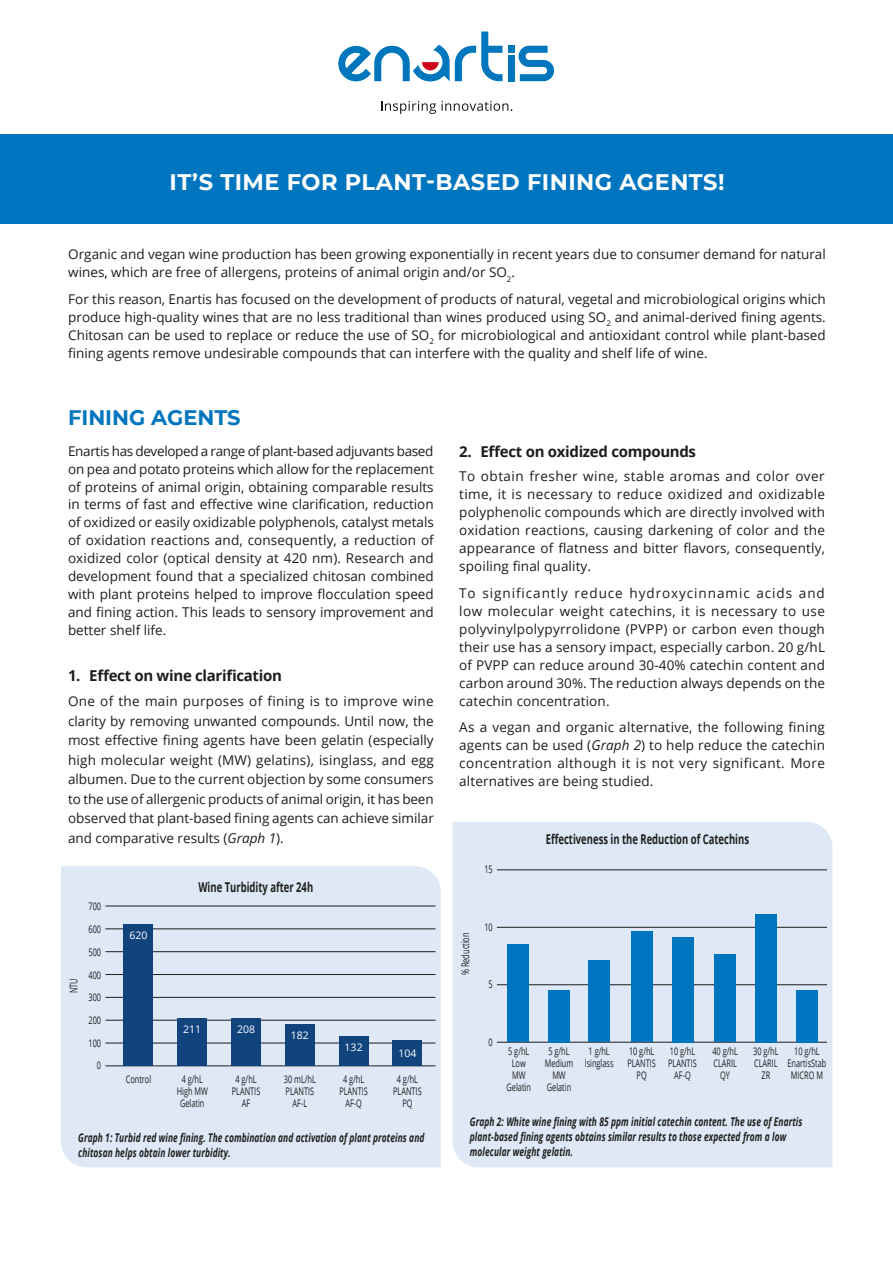
<style>
.page{position:relative;width:893px;height:1263px;background:#fff}
.page>*{position:absolute;margin:0;border:0;box-sizing:border-box;transform-origin:0 0}
.t1{font:700 22.5px "Montserrat";letter-spacing:.02em;color:#fff}
.t2{font:700 21px "Montserrat";color:#0075bf}
.t3{font:700 15px "Open Sans";letter-spacing:-.02em;color:#1d1d1b}
.t4{font:13.5px/18px "Open Sans";color:#1d1d1b;text-align:justify}
.t5{font:700 13.5px "Open Sans";color:#1d1d1b;scale:.7 1}
.t6{font:italic 700 12px/15px "Open Sans";letter-spacing:.01em;color:#1d1d1b;scale:.7 1}
.t7{font:10.5px/12px "Open Sans";color:#1d1d1b;text-align:center;scale:.7 1}
.t8{font:10.5px "Open Sans";color:#fff}
.s1{font-style:italic}
</style>
<div class="page">
<div style="left:0;top:134px;width:893px;height:90px;background:#0075bf"></div>
<div style="left:61px;top:866px;width:380px;height:301px;background:#dfe8f7"></div>
<hr style="left:105px;top:928px;width:330px;height:1px;background:#1d1d1b">
<hr style="left:105px;top:906px;width:330px;height:1px;background:#1d1d1b">
<hr style="left:105px;top:951px;width:330px;height:1px;background:#1d1d1b">
<hr style="left:105px;top:974px;width:330px;height:1px;background:#1d1d1b">
<hr style="left:105px;top:997px;width:330px;height:1px;background:#1d1d1b">
<hr style="left:105px;top:1020px;width:330px;height:1px;background:#1d1d1b">
<hr style="left:105px;top:1043px;width:330px;height:1px;background:#1d1d1b">
<hr style="left:105px;top:1065px;width:330px;height:1px;background:#1d1d1b">
<div style="left:124px;top:925px;width:29px;height:141px;background:#11437d"></div>
<div style="left:177px;top:1018px;width:30px;height:48px;background:#11437d"></div>
<div style="left:231px;top:1019px;width:30px;height:47px;background:#11437d"></div>
<div style="left:339px;top:1036px;width:30px;height:30px;background:#11437d"></div>
<div style="left:285px;top:1025px;width:30px;height:41px;background:#11437d"></div>
<div style="left:393px;top:1041px;width:29px;height:25px;background:#11437d"></div>
<div style="left:453px;top:822px;width:379px;height:345px;background:#dfe8f7"></div>
<hr style="left:497px;top:869px;width:330px;height:1px;background:#1d1d1b">
<hr style="left:497px;top:927px;width:330px;height:1px;background:#1d1d1b">
<hr style="left:497px;top:984px;width:330px;height:1px;background:#1d1d1b">
<hr style="left:497px;top:1042px;width:330px;height:1px;background:#1d1d1b">
<div style="left:508px;top:944px;width:21px;height:98px;background:#0075bf"></div>
<div style="left:548px;top:990px;width:22px;height:52px;background:#0075bf"></div>
<div style="left:588px;top:960px;width:22px;height:82px;background:#0075bf"></div>
<div style="left:714px;top:954px;width:22px;height:88px;background:#0075bf"></div>
<div style="left:631px;top:931px;width:21px;height:111px;background:#0075bf"></div>
<div style="left:672px;top:937px;width:21px;height:105px;background:#0075bf"></div>
<div style="left:755px;top:914px;width:21px;height:128px;background:#0075bf"></div>
<div style="left:796px;top:990px;width:22px;height:52px;background:#0075bf"></div>
<svg style="left:381px;top:101px;width:131px;height:13px"></svg>
<div style="left:508px;top:55px;width:7px;height:26px;background:#0076bd"></div>
<div style="left:508px;top:46px;width:7px;height:7px;background:#0076bd"></div>
<svg style="left:519px;top:46px;width:35px;height:35px"></svg>
<svg style="left:338px;top:32px;width:164px;height:49px"></svg>
<h1 class="t1" style="left:170px;top:166px;width:556px">IT’S TIME FOR PLANT-BASED FINING AGENTS!</h1>
<p class="t4" style="left:68px;top:245px;width:759px">Organic and vegan wine production has been growing exponentially in recent years due to consumer demand for natural wines, which are free of allergens, proteins of animal origin and/or SO<sub>2</sub>.</p>
<p class="t4" style="left:68px;top:289px;width:759px">For this reason, Enartis has focused on the development of products of natural, vegetal and microbiological origins which produce high-quality wines that are no less traditional than wines produced using SO<sub>2</sub> and animal-derived fining agents.<br>Chitosan can be used to replace or reduce the use of SO<sub>2</sub> for microbiological and antioxidant control while plant-based fining agents remove undesirable compounds that can interfere with the quality and shelf life of wine.</p>
<h2 class="t2" style="left:68px;top:402px;width:174px">FINING AGENTS</h2>
<p class="t4" style="left:68px;top:441px;width:367px">Enartis has developed a range of plant-based adjuvants based on pea and potato proteins which allow for the replacement of proteins of animal origin, obtaining comparable results in terms of fast and effective wine clarification, reduction of oxidized or easily oxidizable polyphenols, catalyst metals of oxidation reactions and, consequently, a reduction of oxidized color (optical density at 420 nm). Research and development found that a specialized chitosan combined with plant proteins helped to improve flocculation speed and fining action. This leads to sensory improvement and better shelf life.</p>
<p class="t3" style="left:68px;top:664px;width:215px">1. Effect on wine clarification</p>
<p class="t4" style="left:68px;top:691px;width:367px;line-height:19.5px">One of the main purposes of fining is to improve wine clarity by removing unwanted compounds. Until now, the most effective fining agents have been gelatin (especially high molecular weight (MW) gelatins), isinglass, and egg albumen. Due to the current objection by some consumers to the use of allergenic products of animal origin, it has been observed that plant-based fining agents can achieve similar and comparative results (<span class="s1">Graph 1</span>).</p>
<p class="t7" style="left:67px;top:993px;width:23px;rotate:-90deg">NTU</p>
<p class="t7" style="left:89px;top:895px;width:20px;line-height:22.6px;text-align:right">700<br>600<br>500<br>400<br>300<br>200<br>100<br>0</p>
<p class="t8" style="left:129px;top:928px;width:20px">620</p>
<p class="t7" style="left:126px;top:1072px;width:38px">Control</p>
<p class="t5" style="left:198px;top:877px;width:165px">Wine Turbidity after 24h</p>
<p class="t8" style="left:183px;top:1021px;width:20px">211</p>
<p class="t7" style="left:177px;top:1072px;width:46px">4 g/hL<br>High MW<br>Gelatin</p>
<p class="t8" style="left:237px;top:1022px;width:20px">208</p>
<p class="t7" style="left:232px;top:1072px;width:42px">4 g/hL<br>PLANTIS<br>AF</p>
<p class="t8" style="left:291px;top:1028px;width:20px">182</p>
<p class="t7" style="left:284px;top:1072px;width:47px">30 mL/hL<br>PLANTIS<br>AF-L</p>
<p class="t8" style="left:345px;top:1040px;width:20px">132</p>
<p class="t7" style="left:339px;top:1072px;width:42px">4 g/hL<br>PLANTIS<br>AF-Q</p>
<p class="t8" style="left:398px;top:1045px;width:20px">104</p>
<p class="t7" style="left:393px;top:1072px;width:42px">4 g/hL<br>PLANTIS<br>PQ</p>
<p class="t6" style="left:78px;top:1129px;width:496px">Graph 1: Turbid red wine fining. The combination and activation of plant proteins and chitosan helps obtain lower turbidity.</p>
<p class="t3" style="left:459px;top:441px;width:238px">2. Effect on oxidized compounds</p>
<p class="t4" style="left:459px;top:467px;width:367px">To obtain fresher wine, stable aromas and color over time, it is necessary to reduce oxidized and oxidizable polyphenolic compounds which are directly involved with oxidation reactions, causing darkening of color and the appearance of flatness and bitter flavors, consequently, spoiling final quality.</p>
<p class="t4" style="left:459px;top:583px;width:367px">To significantly reduce hydroxycinnamic acids and low molecular weight catechins, it is necessary to use polyvinylpolypyrrolidone (PVPP) or carbon even though their use has a sensory impact, especially carbon. 20 g/hL of PVPP can reduce around 30-40% catechin content and carbon around 30%. The reduction always depends on the catechin concentration.</p>
<p class="t4" style="left:459px;top:718px;width:367px">As a vegan and organic alternative, the following fining agents can be used (<span class="s1">Graph 2</span>) to help reduce the catechin concentration although it is not very significant. More alternatives are being studied.</p>
<p class="t7" style="left:484px;top:863px;width:14px">15</p>
<p class="t5" style="left:546px;top:830px;width:292px">Effectiveness in the Reduction of Catechins</p>
<p class="t7" style="left:459px;top:975px;width:62px;rotate:-90deg">% Reduction</p>
<p class="t7" style="left:484px;top:921px;width:14px">10</p>
<p class="t7" style="left:489px;top:978px;width:8px">5</p>
<p class="t7" style="left:489px;top:1035px;width:8px">0</p>
<p class="t7" style="left:507px;top:1045px;width:36px">5 g/hL<br>Low<br>MW<br>Gelatin</p>
<p class="t7" style="left:545px;top:1045px;width:42px">5 g/hL<br>Medium<br>MW<br>Gelatin</p>
<p class="t7" style="left:585px;top:1045px;width:43px">1 g/hL<br>Isinglass</p>
<p class="t7" style="left:668px;top:1045px;width:42px">10 g/hL<br>PLANTIS<br>AF-Q</p>
<p class="t7" style="left:753px;top:1045px;width:38px">30 g/hL<br>CLARIL<br>ZR</p>
<p class="t7" style="left:627px;top:1045px;width:42px">10 g/hL<br>PLANTIS<br>PQ</p>
<p class="t7" style="left:712px;top:1045px;width:38px">40 g/hL<br>CLARIL<br>QY</p>
<p class="t7" style="left:787px;top:1045px;width:57px">10 g/hL<br>EnartisStab<br>MICRO M</p>
<p class="t6" style="left:470px;top:1114px;width:477px">Graph 2: White wine fining with 85 ppm initial catechin content. The use of Enartis plant-based fining agents obtains similar results to those expected from a low molecular weight gelatin.</p>
</div>
